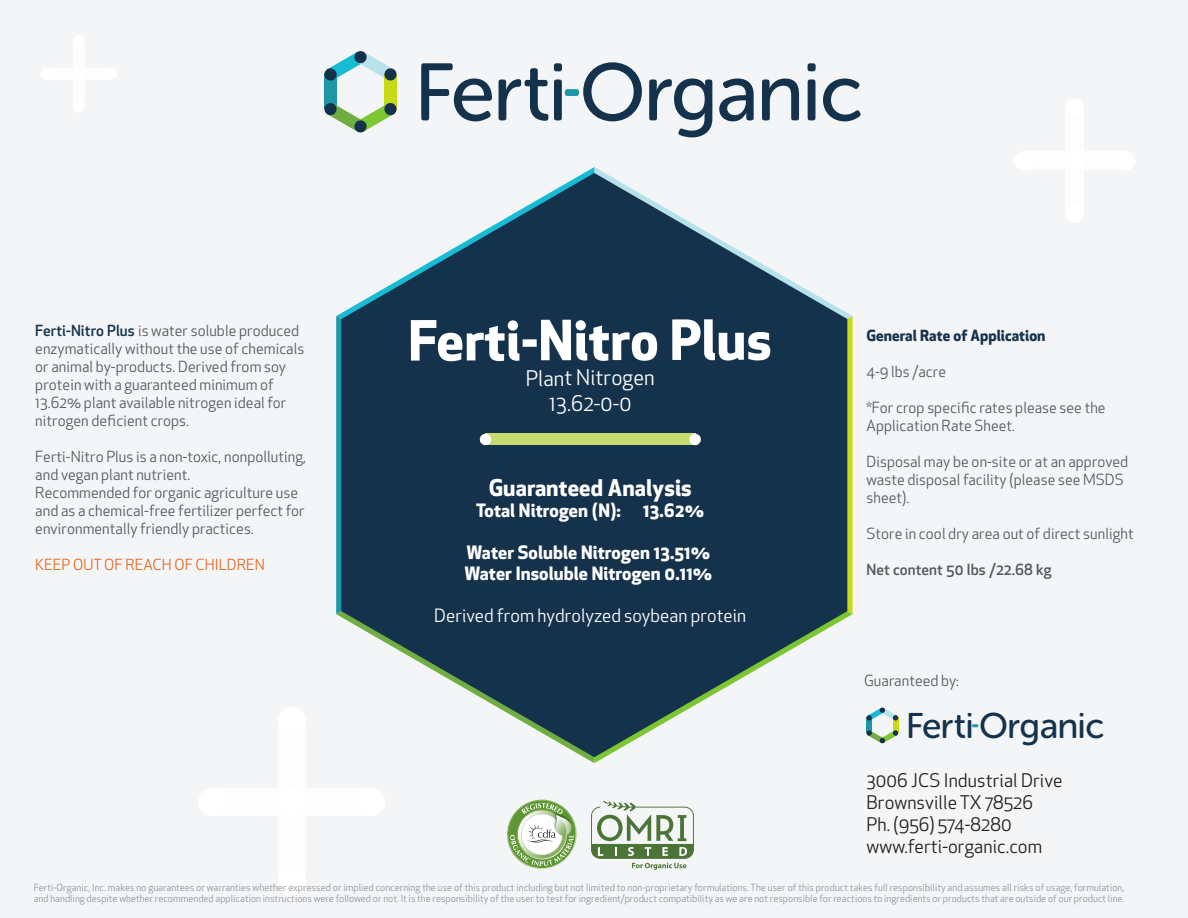
<style>
.page{position:relative;width:1188px;height:918px;background:#f4f5f6}
.page>*{position:absolute;margin:0;border:0;box-sizing:border-box;transform-origin:0 0}
.t1{font:80.85px "Museo Sans Rounded 500";letter-spacing:-.025em;color:#15324c}
.t2{font:700 54px "Apex New";color:#fff}
.t3{font:35.55px "Museo Sans Rounded 500";letter-spacing:-.02em;color:#15324c}
.t4{font:700 22.5px "Apex New";letter-spacing:.005em;color:#fff}
.t5{font:21px/25.3px "Apex New";color:#fff;text-align:center}
.t6{font:18.45px/22px "Apex New";letter-spacing:.005em;color:#231f20}
.t7{font:700 18px/21px "Apex New";letter-spacing:.005em;color:#fff}
.t8{font:18px "Apex New";letter-spacing:.005em;color:#fff}
.t9{font:15px/18px "Apex New";letter-spacing:.005em;color:#57585a}
.t10{font:15px "Apex New";letter-spacing:.005em;color:#e3671f}
.t11{font:700 15px "Apex New";letter-spacing:.005em;color:#15324c}
.t12{font:500 15px "Apex New";letter-spacing:.005em;color:#57585a}
.t13{font:9.75px/11.7px "Apex New";letter-spacing:.005em;color:#919497}
.s1{font-weight:500;color:#15324c}
</style>
<div class="page">
<svg style="left:594px;top:465px;width:259px;height:298px"></svg>
<svg style="left:341px;top:173px;width:506px;height:584px;fill:#15324c"></svg>
<div style="left:73px;top:40px;width:11px;height:34px;background:#fff"></div>
<svg style="left:74px;top:35px;width:10px;height:5px"></svg>
<div style="left:73px;top:74px;width:11px;height:33px;background:#fff"></div>
<svg style="left:74px;top:107px;width:10px;height:5px"></svg>
<div style="left:46px;top:68px;width:33px;height:11px;background:#fff"></div>
<svg style="left:41px;top:69px;width:5px;height:10px"></svg>
<div style="left:78px;top:68px;width:34px;height:11px;background:#fff"></div>
<svg style="left:112px;top:69px;width:5px;height:10px"></svg>
<div style="left:278px;top:720px;width:28px;height:82px;background:#fff"></div>
<svg style="left:278px;top:707px;width:27px;height:13px"></svg>
<div style="left:278px;top:802px;width:28px;height:82px;background:#fff"></div>
<svg style="left:278px;top:884px;width:27px;height:13px"></svg>
<div style="left:211px;top:788px;width:82px;height:28px;background:#fff"></div>
<svg style="left:199px;top:789px;width:12px;height:26px"></svg>
<div style="left:291px;top:788px;width:82px;height:28px;background:#fff"></div>
<svg style="left:373px;top:789px;width:12px;height:26px"></svg>
<div style="left:1065px;top:108px;width:18px;height:53px;background:#fff"></div>
<svg style="left:1066px;top:99px;width:17px;height:9px"></svg>
<div style="left:1065px;top:161px;width:18px;height:53px;background:#fff"></div>
<svg style="left:1066px;top:214px;width:17px;height:8px"></svg>
<div style="left:1022px;top:152px;width:53px;height:18px;background:#fff"></div>
<svg style="left:1014px;top:152px;width:8px;height:17px"></svg>
<div style="left:1074px;top:152px;width:53px;height:18px;background:#fff"></div>
<svg style="left:1127px;top:152px;width:8px;height:17px"></svg>
<div style="left:485px;top:434px;width:211px;height:11px;background:#c6dc70"></div>
<svg style="left:689px;top:433px;width:13px;height:13px"></svg>
<svg style="left:479px;top:433px;width:13px;height:13px"></svg>
<div style="left:324px;top:73px;width:13px;height:36px;background:#1e96a6"></div>
<div style="left:384px;top:74px;width:13px;height:36px;background:#c7da16"></div>
<svg style="left:324px;top:51px;width:73px;height:30px"></svg>
<svg style="left:324px;top:103px;width:73px;height:30px"></svg>
<div style="left:565px;top:89px;width:14px;height:7px;background:#1e96a6;border-radius:3px"></div>
<div style="left:867px;top:717px;width:5px;height:16px;background:#1e96a6"></div>
<div style="left:893px;top:718px;width:5px;height:15px;background:#c7da16"></div>
<svg style="left:866px;top:707px;width:33px;height:14px"></svg>
<svg style="left:866px;top:730px;width:33px;height:14px"></svg>
<svg style="left:972px;top:724px;width:6px;height:3px"></svg>
<svg style="left:591px;top:801px;width:103px;height:69px"></svg>
<svg style="left:507px;top:800px;width:70px;height:69px"></svg>
<p class="t9" style="left:35px;top:322px;width:271px"><span class="s1">Ferti-Nitro Plus</span> is water soluble produced enzymatically without the use of chemicals or animal by-products. Derived from soy protein with a guaranteed minimum of 13.62% plant available nitrogen ideal for nitrogen deficient crops.</p>
<p class="t9" style="left:35px;top:448px;width:272px">Ferti-Nitro Plus is a non-toxic, nonpolluting, and vegan plant nutrient.<br>Recommended for organic agriculture use and as a chemical-free fertilizer perfect for environmentally friendly practices.</p>
<p class="t10" style="left:35px;top:555px;width:231px">KEEP OUT OF REACH OF CHILDREN</p>
<h1 class="t1" style="left:414px;top:48px;width:451px">Ferti Organic</h1>
<h2 class="t2" style="left:408px;top:301px;width:365px">Ferti-Nitro Plus</h2>
<h3 class="t5" style="left:526px;top:365px;width:131px">Plant Nitrogen<br>13.62-0-0</h3>
<h3 class="t4" style="left:489px;top:471px;width:205px">Guaranteed Analysis</h3>
<p class="t7" style="left:476px;top:499px;width:230px">Total Nitrogen (N): 13.62%</p>
<p class="t7" style="left:465px;top:541px;width:249px">Water Soluble Nitrogen 13.51%<br>Water Insoluble Nitrogen 0.11%</p>
<p class="t8" style="left:434px;top:604px;width:314px">Derived from hydrolyzed soybean protein</p>
<p class="t11" style="left:867px;top:325px;width:181px">General Rate of Application</p>
<p class="t9" style="left:867px;top:363px;width:81px">4-9 lbs /acre</p>
<p class="t9" style="left:867px;top:399px;width:241px">*For crop specific rates please see the<br>Application Rate Sheet.</p>
<p class="t9" style="left:867px;top:453px;width:263px">Disposal may be on-site or at an approved waste disposal facility (please see MSDS sheet).</p>
<p class="t9" style="left:867px;top:525px;width:269px">Store in cool dry area out of direct sunlight</p>
<p class="t12" style="left:867px;top:560px;width:187px">Net content 50 lbs /22.68 kg</p>
<p class="t9" style="left:864px;top:672px;width:97px">Guaranteed by:</p>
<h3 class="t3" style="left:906px;top:706px;width:200px">Ferti Organic</h3>
<p class="t6" style="left:867px;top:769px;width:197px">3006 JCS Industrial Drive<br>Brownsville TX 78526<br>Ph. (956) 574-8280 www.ferti-organic.com</p>
<p class="t13" style="left:34px;top:881px;width:1092px">Ferti-Organic, Inc. makes no guarantees or warranties whether expressed or implied concerning the use of this product including but not limited to non-proprietary formulations. The user of this product takes full responsibility and assumes all risks of usage, formulation, and handling despite whether recommended application instructions were followed or not. It is the responsibility of the user to test for ingredient/product compatibility as we are not responsible for reactions to ingredients or products that are outside of our product line.</p>
</div>
